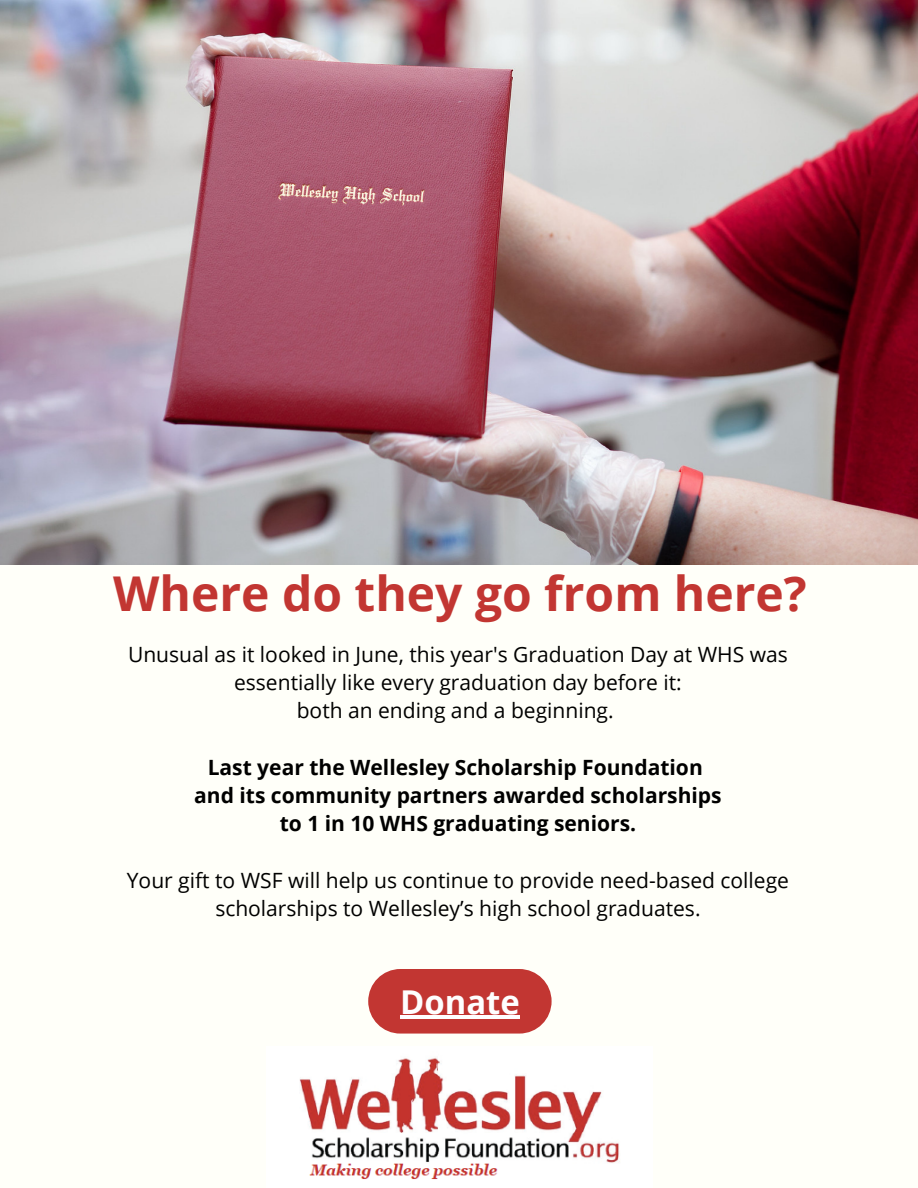
<style>
.page{position:relative;width:918px;height:1188px;background:#fffff9}
.page>*{position:absolute;margin:0;border:0;box-sizing:border-box;transform-origin:0 0}
.t1{font:700 48px "Open Sans";color:#c23632}
.t2{font:700 32.85px "Open Sans";color:#fefefe}
.t3{font:21px/28.2px "Open Sans";color:#000;text-align:center}
.t4{font:700 21px/28.2px "Open Sans";color:#000;text-align:center}
</style>
<div class="page">
<img style="left:299px;top:1058px;width:321px;height:121px">
<img style="left:0;top:0;width:918px;height:565px">
<div style="left:368px;top:969px;width:184px;height:65px;background:#c23632;border-radius:32px"></div>
<hr style="left:400px;top:1016px;width:120px;height:3px;background:#fefefe">
<h1 class="t1" style="left:113px;top:560px;width:695px">Where do they go from here?</h1>
<p class="t3" style="left:128px;top:640px;width:661px">Unusual as it looked in June, this year's Graduation Day at WHS was essentially like every graduation day before it:<br>both an ending and a beginning.</p>
<p class="t4" style="left:194px;top:753px;width:529px">Last year the Wellesley Scholarship Foundation and its community partners awarded scholarships to 1 in 10 WHS graduating seniors.</p>
<p class="t3" style="left:127px;top:866px;width:664px">Your gift to WSF will help us continue to provide need-based college scholarships to Wellesley’s high school graduates.</p>
<h2 class="t2" style="left:400px;top:978px;width:121px">Donate</h2>
</div>
